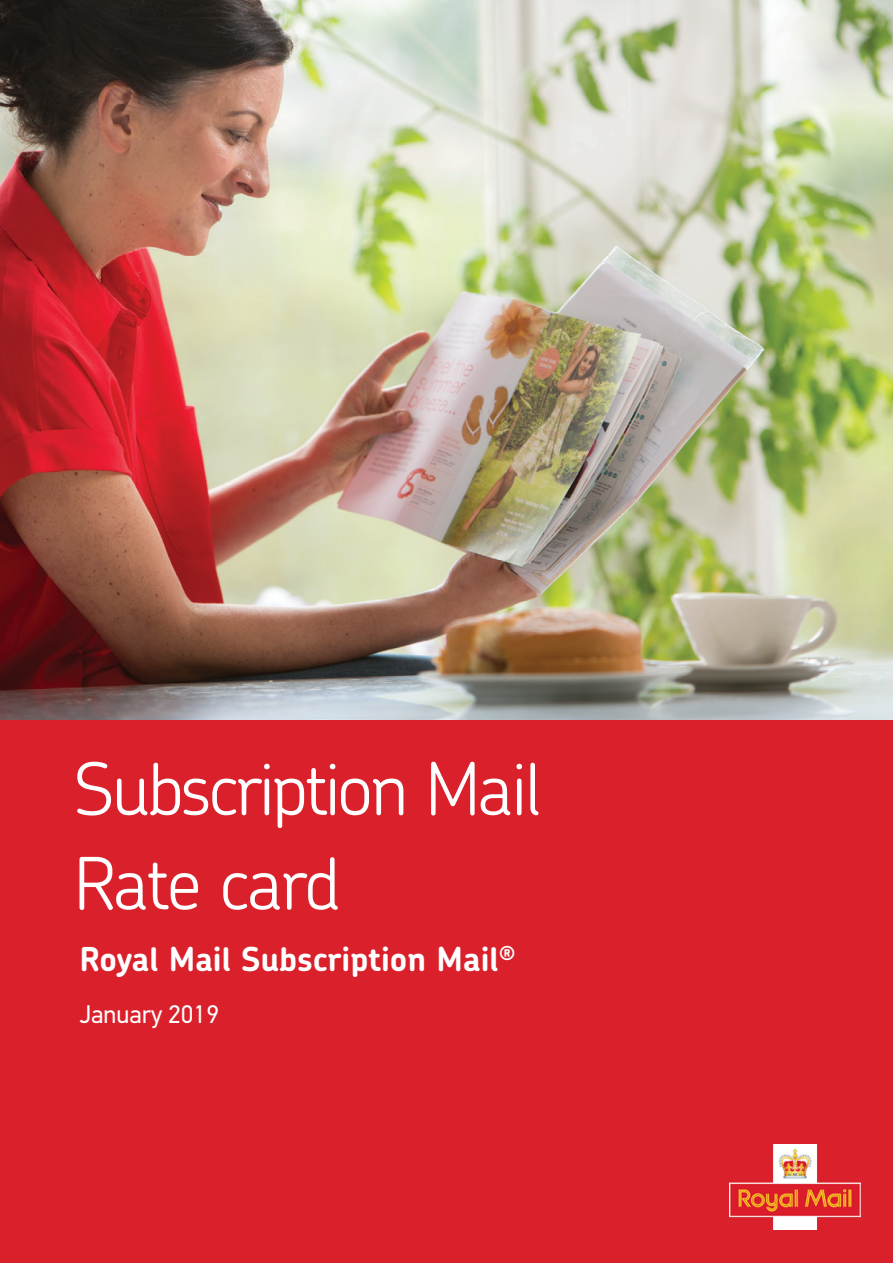
<style>
.page{position:relative;width:893px;height:1263px;background:#fff}
.page>*{position:absolute;margin:0;border:0;box-sizing:border-box;transform-origin:0 0}
.t1{font:300 72px/94.5px "Chevin RM";letter-spacing:-.04em;color:#fff}
.t2{font:700 33px "Chevin RM";color:#fff}
.t3{font:25.5px "PF Din Text Std";color:#fff}
</style>
<div class="page">
<div style="left:0;top:717px;width:893px;height:546px;background:#da202a"></div>
<img style="left:0;top:0;width:893px;height:719px">
<img style="left:729px;top:1144px;width:131px;height:85px">
<p class="t1" style="left:73px;top:739px;width:469px">Subscription Mail<br>Rate card</p>
<p class="t2" style="left:79px;top:937px;width:438px">Royal Mail Subscription Mail<sup>®</sup></p>
<p class="t3" style="left:79px;top:999px;width:141px">January 2019</p>
</div>
